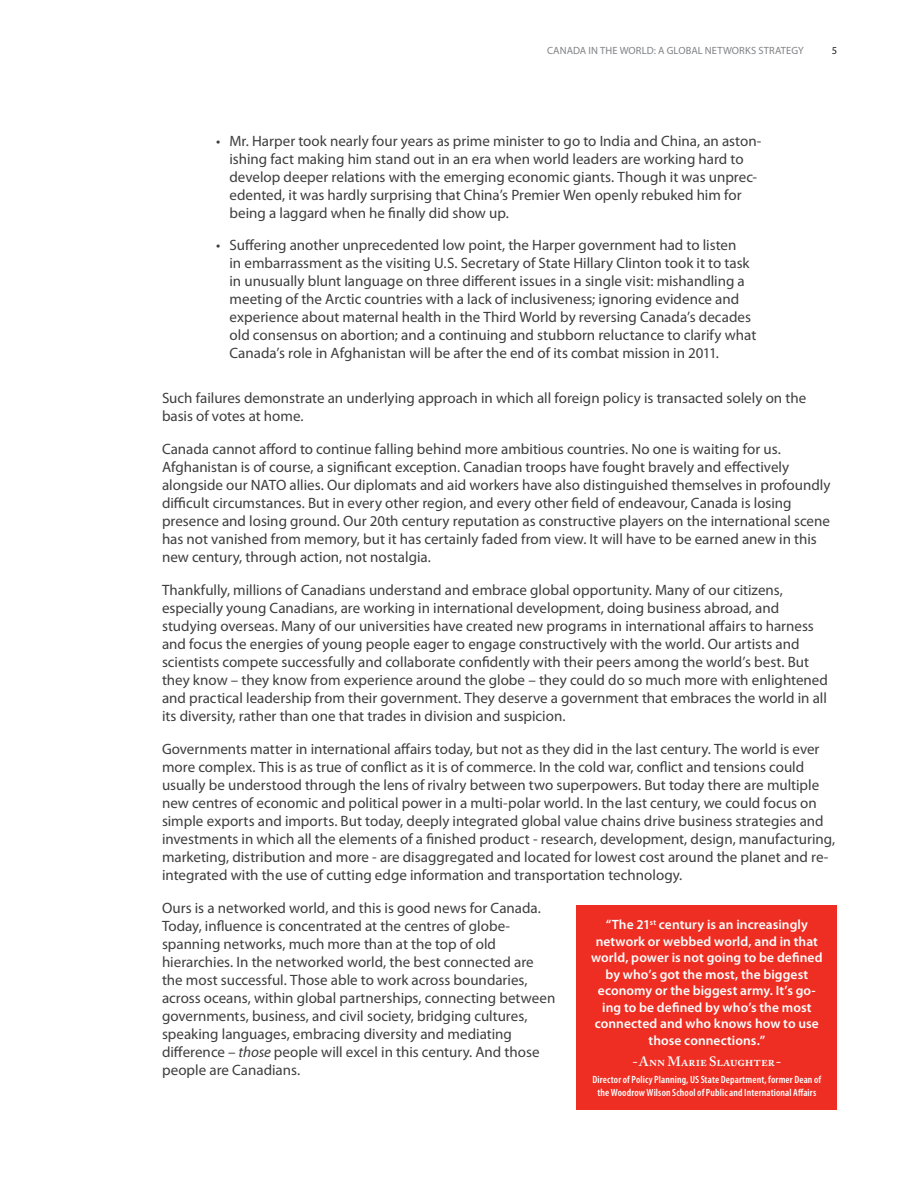
<style>
.page{position:relative;width:918px;height:1188px;background:#fff}
.page>*{position:absolute;margin:0;border:0;box-sizing:border-box;transform-origin:0 0}
.t1{font:15px/18px "Myriad Pro";color:#3e3e3f}
.t2{font:600 13.5px/16.5px "Myriad Pro";letter-spacing:.005em;color:#fff;text-align:center}
.t3{font:600 13.5px "Adobe Caslon Pro";letter-spacing:-.005em;color:#fff}
.t4{font:600 condensed 10.5px/13.5px "Myriad Pro";letter-spacing:.01em;color:#fff;text-align:center}
.t5{font:10.5px "Myriad Pro";letter-spacing:.01em;color:#808285}
.t6{font:10.5px "Myriad Pro";color:#231f20}
.s1{font-style:italic}
</style>
<div class="page">
<div style="left:577px;top:905px;width:260px;height:205px;background:#ee2e22"></div>
<p class="t5" style="left:547px;top:45px;width:258px">CANADA IN THE WORLD: A GLOBAL NETWORKS STRATEGY</p>
<p class="t6" style="left:832px;top:45px;width:7px">5</p>
<p class="t1" style="left:230px;top:133px;width:534px;text-indent:-14px">• Mr. Harper took nearly four years as prime minister to go to India and China, an aston&shy;ishing fact making him stand out in an era when world leaders are working hard to develop deeper relations with the emerging economic giants. Though it was unprec&shy;edented, it was hardly surprising that China’s Premier Wen openly rebuked him for being a laggard when he finally did show up.</p>
<p class="t1" style="left:230px;top:236px;width:528px;text-indent:-14px">• Suffering another unprecedented low point, the Harper government had to listen<br>in embarrassment as the visiting U.S. Secretary of State Hillary Clinton took it to task in unusually blunt language on three different issues in a single visit: mishandling a meeting of the Arctic countries with a lack of inclusiveness; ignoring evidence and experience about maternal health in the Third World by reversing Canada’s decades old consensus on abortion; and a continuing and stubborn reluctance to clarify what Canada’s role in Afghanistan will be after the end of its combat mission in 2011.</p>
<p class="t1" style="left:162px;top:389px;width:646px">Such failures demonstrate an underlying approach in which all foreign policy is transacted solely on the basis of votes at home.</p>
<p class="t1" style="left:162px;top:440px;width:670px">Canada cannot afford to continue falling behind more ambitious countries. No one is waiting for us.<br>Afghanistan is of course, a significant exception. Canadian troops have fought bravely and effectively alongside our NATO allies. Our diplomats and aid workers have also distinguished themselves in profoundly difficult circumstances. But in every other region, and every other field of endeavour, Canada is losing presence and losing ground. Our 20th century reputation as constructive players on the international scene has not vanished from memory, but it has certainly faded from view. It will have to be earned anew in this new century, through action, not nostalgia.</p>
<p class="t1" style="left:162px;top:581px;width:668px">Thankfully, millions of Canadians understand and embrace global opportunity. Many of our citizens, especially young Canadians, are working in international development, doing business abroad, and studying overseas. Many of our universities have created new programs in international affairs to harness and focus the energies of young people eager to engage constructively with the world. Our artists and scientists compete successfully and collaborate confidently with their peers among the world’s best. But they know – they know from experience around the globe – they could do so much more with enlightened and practical leadership from their government. They deserve a government that embraces the world in all its diversity, rather than one that trades in division and suspicion.</p>
<p class="t1" style="left:162px;top:740px;width:675px">Governments matter in international affairs today, but not as they did in the last century. The world is ever more complex. This is as true of conflict as it is of commerce. In the cold war, conflict and tensions could usually be understood through the lens of rivalry between two superpowers. But today there are multiple new centres of economic and political power in a multi-polar world. In the last century, we could focus on simple exports and imports. But today, deeply integrated global value chains drive business strategies and investments in which all the elements of a finished product - research, development, design, manufacturing, marketing, distribution and more - are disaggregated and located for lowest cost around the planet and re&shy;integrated with the use of cutting edge information and transportation technology.</p>
<p class="t1" style="left:162px;top:899px;width:395px">Ours is a networked world, and this is good news for Canada.<br>Today, influence is concentrated at the centres of globe&shy;spanning networks, much more than at the top of old hierarchies. In the networked world, the best connected are the most successful. Those able to work across boundaries, across oceans, within global partnerships, connecting between governments, business, and civil society, bridging cultures, speaking languages, embracing diversity and mediating difference – <span class="s1">those</span> people will excel in this century. And those people are Canadians.</p>
<p class="t2" style="left:591px;top:917px;width:233px">“The 21<sup>st</sup> century is an increasingly network or webbed world, and in that world, power is not going to be defined by who’s got the most, the biggest economy or the biggest army. It’s go&shy;ing to be defined by who’s the most connected and who knows how to use those connections.”</p>
<p class="t3" style="left:632px;top:1054px;width:150px">-Ann Marie Slaughter-</p>
<p class="t4" style="left:593px;top:1073px;width:230px">Director of Policy Planning, US State Department, former Dean of the Woodrow Wilson School of Public and International Affairs</p>
</div>
